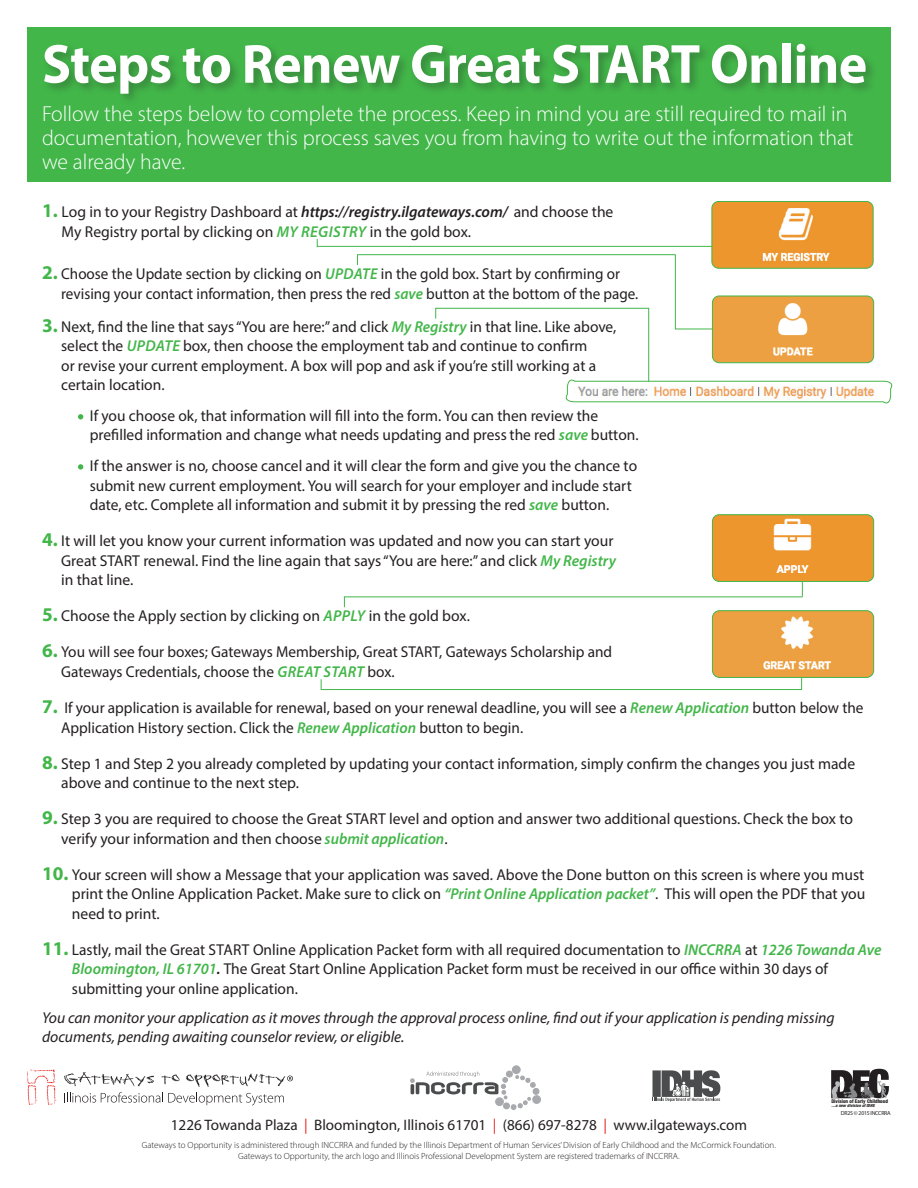
<style>
.page{position:relative;width:918px;height:1188px;background:#fff}
.page>*{position:absolute;margin:0;border:0;box-sizing:border-box;transform-origin:0 0}
.t1{font:700 55.5px "Myriad Pro";letter-spacing:-.01em;color:#fff}
.t2{font:300 21.75px/24px "Myriad Pro";color:#fff}
.List_Paragraph{font:15.75px/19.5px "Myriad Pro";color:#231f20}
.List_Paragraph-2{font:italic 15.75px/19.5px "Myriad Pro";color:#231f20}
.List_Paragraph-3{font:15.75px/19.5px "Myriad Pro";color:#231f20;scale:.96 1}
.body{font:15.15px "Myriad Pro";color:#231f20}
.t3{font:300 9px/10.9px "Myriad Pro";color:#231f20;text-align:center}
.body-2{font:5.85px "Myriad Pro";letter-spacing:-.04em;color:#231f20}
.t4{font:800 condensed 5.1px "Helvetica Neue LT Std";color:#231f20}
.t5{font:italic 800 condensed 4.2px "Helvetica Neue LT Std";color:#231f20}
.s1{font-weight:700;font-size:19.5px;color:#42b649}
.s2{font-weight:600;font-style:italic}
.s3{font-weight:600;font-style:italic;color:#42b649}
.s4{color:#e72621}
</style>
<div class="page">
<svg style="left:320px;top:678px;width:483px;height:12px"></svg>
<hr style="left:802px;top:550px;width:1px;height:46px;background:#42b649">
<svg style="left:344px;top:596px;width:459px;height:12px"></svg>
<hr style="left:648px;top:308px;width:1px;height:77px;background:#42b649">
<svg style="left:316px;top:238px;width:396px;height:9px"></svg>
<img style="left:566px;top:380px;width:326px;height:23px">
<div style="left:27px;top:27px;width:864px;height:154px;background:#42b649"></div>
<div style="left:42px;top:41px;width:836px;height:65px;background:#231f20;opacity:.3"></div>
<svg style="left:78px;top:414px;width:5px;height:5px"></svg>
<svg style="left:78px;top:464px;width:5px;height:6px"></svg>
<img style="left:712px;top:201px;width:160px;height:66px">
<div style="left:712px;top:201px;width:162px;height:68px;border:1px solid #42b649;border-radius:7px"></div>
<img style="left:712px;top:296px;width:162px;height:67px">
<div style="left:712px;top:296px;width:162px;height:67px;border:1px solid #42b649;border-radius:7px"></div>
<img style="left:713px;top:515px;width:161px;height:66px">
<div style="left:712px;top:514px;width:162px;height:68px;border:1px solid #42b649;border-radius:7px"></div>
<div style="left:512px;top:1066px;width:8px;height:8px;background:#a8a9ad;border:1px solid #a8a9ad;border-radius:50%"></div>
<svg style="left:410px;top:1071px;width:131px;height:39px"></svg>
<svg style="left:27px;top:1069px;width:30px;height:36px"></svg>
<svg style="left:64px;top:1072px;width:229px;height:34px"></svg>
<svg style="left:357px;top:254px;width:370px;height:76px"></svg>
<img style="left:712px;top:611px;width:162px;height:66px">
<div style="left:712px;top:610px;width:162px;height:68px;border:1px solid #42b649;border-radius:7px"></div>
<svg style="left:831px;top:1069px;width:58px;height:30px"></svg>
<svg style="left:652px;top:1070px;width:68px;height:32px"></svg>
<p class="t1" style="left:42px;top:28px;width:827px">Steps to Renew Great START Online</p>
<p class="t2" style="left:42px;top:102px;width:813px">Follow the steps below to complete the process. Keep in mind you are still required to mail in documentation, however this process saves you from having to write out the information that we already have.</p>
<p class="List_Paragraph" style="left:62px;top:202px;width:553px;text-indent:-20px"><span class="s1">1.</span> Log in to your Registry Dashboard at <span class="s2">https://registry.ilgateways.com/</span> and choose the<br>My Registry portal by clicking on <span class="s3">MY REGISTRY</span> in the gold box.</p>
<p class="List_Paragraph-3" style="left:61px;top:264px;width:603px;text-indent:-19px"><span class="s1">2.</span> Choose the Update section by clicking on <span class="s3">UPDATE</span> in the gold box. Start by confirming or revising your contact information, then press the red <span class="s3">save</span> button at the bottom of the page.</p>
<p class="List_Paragraph" style="left:61px;top:317px;width:557px;text-indent:-19px"><span class="s1">3.</span> Next, find the line that says “You are here:” and click <span class="s3">My Registry</span> in that line. Like above, select the <span class="s3">UPDATE</span> box, then choose the employment tab and continue to confirm<br>or revise your current employment. A box will pop and ask if you’re still working at a certain location.</p>
<p class="List_Paragraph" style="left:90px;top:406px;width:550px">If you choose ok, that information will fill into the form. You can then review the prefilled information and change what needs updating and press the red <span class="s3">save</span> button.</p>
<p class="List_Paragraph" style="left:90px;top:456px;width:549px">If the answer is no, choose cancel and it will clear the form and give you the chance to submit new current employment. You will search for your employer and include start date, etc. Complete all information and submit it by pressing the red <span class="s3">save</span> button.</p>
<p class="List_Paragraph" style="left:61px;top:531px;width:556px;text-indent:-19px"><span class="s1">4.</span> It will let you know your current information was updated and now you can start your<br>Great START renewal. Find the line again that says “You are here:” and click <span class="s3">My Registry </span>in that line.</p>
<p class="List_Paragraph" style="left:42px;top:606px;width:429px"><span class="s1">5.</span> Choose the Apply section by clicking on <span class="s3">APPLY</span> in the gold box.</p>
<p class="List_Paragraph" style="left:61px;top:642px;width:553px;text-indent:-19px"><span class="s1">6.</span> You will see four boxes; Gateways Membership, Great START, Gateways Scholarship and<br>Gateways Credentials, choose the <span class="s3">GREAT START</span> box.</p>
<p class="List_Paragraph" style="left:61px;top:698px;width:804px;text-indent:-19px"><span class="s1">7.</span> If your application is available for renewal, based on your renewal deadline, you will see a <span class="s3">Renew Application</span> button below the<br>Application History section. Click the <span class="s3">Renew Application</span> button to begin.</p>
<p class="List_Paragraph" style="left:61px;top:753px;width:796px;text-indent:-19px"><span class="s1">8.</span> Step 1 and Step 2 you already completed by updating your contact information, simply confirm the changes you just made above and continue to the next step.</p>
<p class="List_Paragraph" style="left:61px;top:809px;width:793px;text-indent:-19px"><span class="s1">9.</span> Step 3 you are required to choose the Great START level and option and answer two additional questions. Check the box to verify your information and then choose <span class="s3">submit application</span>.</p>
<p class="List_Paragraph" style="left:72px;top:864px;width:795px;text-align:justify;text-indent:-30px"><span class="s1">10.</span> Your screen will show a Message that your application was saved. Above the Done button on this screen is where you must print the Online Application Packet. Make sure to click on <span class="s3">“Print Online Application packet”</span>. This will open the PDF that you need to print.</p>
<p class="List_Paragraph" style="left:72px;top:939px;width:811px;text-indent:-30px"><span class="s1">11.</span> Lastly, mail the Great START Online Application Packet form with all required documentation to <span class="s3">INCCRRA</span> at <span class="s3">1226 Towanda Ave<br>Bloomington, IL 61701</span><span class="s2">.</span> The Great Start Online Application Packet form must be received in our office within 30 days of submitting your online application.</p>
<p class="List_Paragraph-2" style="left:42px;top:1008px;width:794px">You can monitor your application as it moves through the approval process online, find out if your application is pending missing documents, pending awaiting counselor review, or eligible.</p>
<p class="t4" style="left:831px;top:1098px;width:58px">Division of Early Childhood</p>
<p class="t5" style="left:831px;top:1103px;width:45px">…a new division of IDHS</p>
<p class="body" style="left:171px;top:1115px;width:578px">1226 Towanda Plaza <span class="s4">|</span> Bloomington, Illinois 61701 <span class="s4">|</span> (866) 697-8278 <span class="s4">|</span> www.ilgateways.com</p>
<p class="t3" style="left:142px;top:1140px;width:636px">Gateways to Opportunity is administered through INCCRRA and funded by the Illinois Department of Human Services’ Division of Early Childhood and the McCormick Foundation.<br>Gateways to Opportunity, the arch logo and Illinois Professional Development System are registered trademarks of INCCRRA.</p>
<p class="body-2" style="left:841px;top:1110px;width:51px">DR25 © 2015 INCCRRA</p>
</div>
